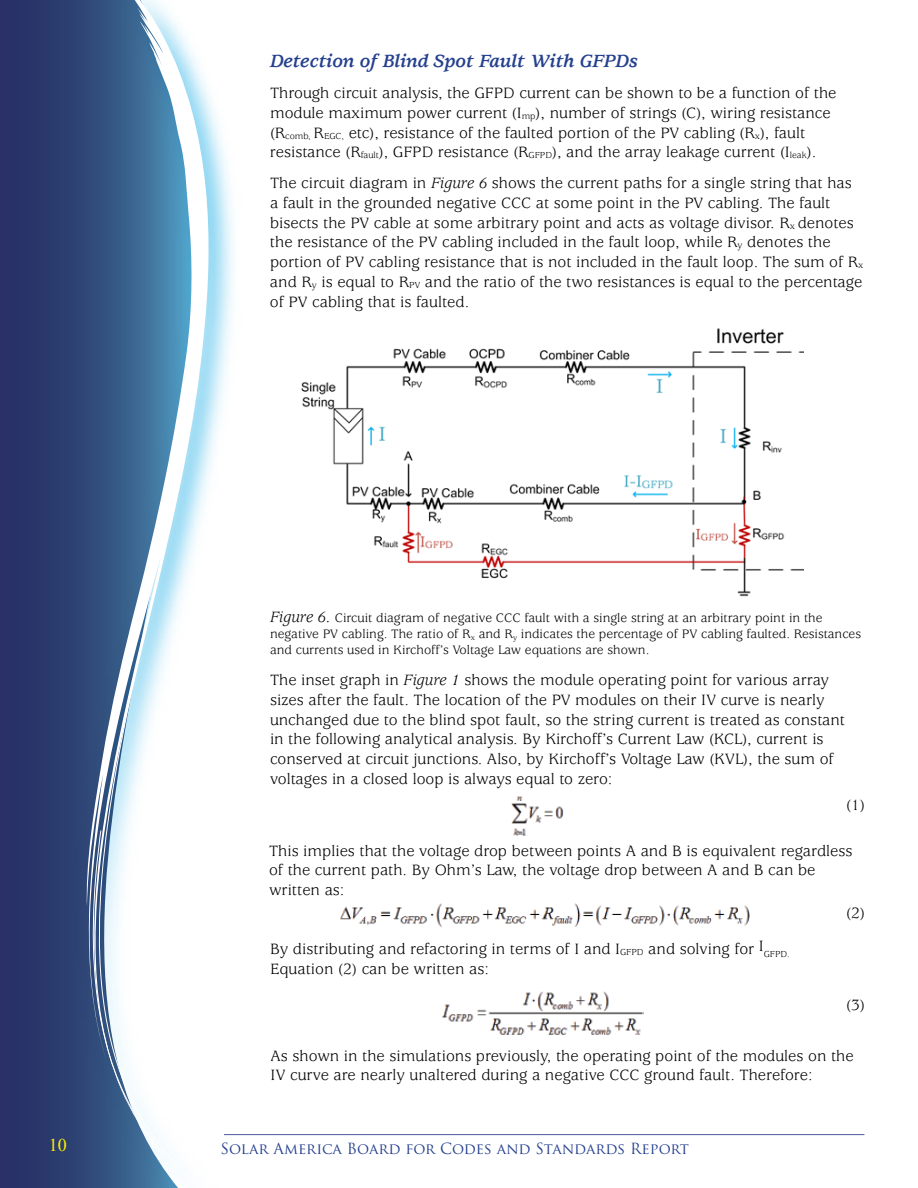
<style>
.page{position:relative;width:918px;height:1188px;background:#fff}
.page>*{position:absolute;margin:0;border:0;box-sizing:border-box;transform-origin:0 0}
.t1{font:italic 700 19.5px "Usherwood";color:#25408f}
.t2{font:18px "Times New Roman";color:#fff200}
.t3{font:16.5px/19.8px "Usherwood";color:#000}
.t4{font:15px "Trajan Pro";color:#25408f}
.t5{font:13.5px/16.2px "Usherwood";color:#000}
.s1{font-size:9.6px}
.s2{font-style:italic}
.s3{font-style:italic;font-size:16.5px}
</style>
<div class="page">
<svg style="left:0;top:0;width:333px;height:1188px"></svg>
<img style="left:70px;top:0;width:202px;height:1188px">
<svg style="left:86px;top:0;width:123px;height:1179px"></svg>
<svg style="left:164px;top:43px;width:12px;height:30px"></svg>
<svg style="left:97px;top:609px;width:137px;height:579px"></svg>
<svg style="left:92px;top:830px;width:74px;height:327px"></svg>
<hr style="left:224px;top:1134px;width:640px;height:1px;background:#6269a7">
<img style="left:301px;top:322px;width:503px;height:275px">
<img style="left:511px;top:796px;width:52px;height:39px">
<img style="left:340px;top:903px;width:410px;height:24px">
<img style="left:442px;top:991px;width:201px;height:44px">
<p class="t1" style="left:270px;top:51px;width:370px">Detection of Blind Spot Fault With GFPDs</p>
<p class="t3" style="left:270px;top:84px;width:568px">Through circuit analysis, the GFPD current can be shown to be a function of the module maximum power current (I<span class="s1">mp</span>), number of strings (C), wiring resistance (R<span class="s1">comb,</span> R<span class="s1">EGC,</span> etc), resistance of the faulted portion of the PV cabling (R<span class="s1">x</span>), fault resistance (R<span class="s1">fault</span>), GFPD resistance (R<span class="s1">GFPD</span>), and the array leakage current (I<span class="s1">leak</span>).</p>
<p class="t3" style="left:270px;top:174px;width:595px">The circuit diagram in <span class="s2">Figure 6</span> shows the current paths for a single string that has a fault in the grounded negative CCC at some point in the PV cabling. The fault bisects the PV cable at some arbitrary point and acts as voltage divisor. R<span class="s1">x</span> denotes the resistance of the PV cabling included in the fault loop, while R<span class="s1">y</span> denotes the portion of PV cabling resistance that is not included in the fault loop. The sum of R<span class="s1">x </span>and R<span class="s1">y</span> is equal to R<span class="s1">PV</span> and the ratio of the two resistances is equal to the percentage of PV cabling that is faulted.</p>
<p class="t5" style="left:270px;top:610px;width:593px"><span class="s3">Figure 6.</span> Circuit diagram of negative CCC fault with a single string at an arbitrary point in the negative PV cabling. The ratio of R<sub>x</sub> and R<sub>y</sub> indicates the percentage of PV cabling faulted. Resistances and currents used in Kirchoff’s Voltage Law equations are shown.</p>
<p class="t3" style="left:270px;top:671px;width:577px">The inset graph in <span class="s2">Figure 1</span> shows the module operating point for various array sizes after the fault. The location of the PV modules on their IV curve is nearly unchanged due to the blind spot fault, so the string current is treated as constant in the following analytical analysis. By Kirchoff’s Current Law (KCL), current is conserved at circuit junctions. Also, by Kirchoff’s Voltage Law (KVL), the sum of voltages in a closed loop is always equal to zero:</p>
<p class="t3" style="left:846px;top:795px;width:20px">(1)</p>
<p class="t3" style="left:269px;top:841px;width:585px">This implies that the voltage drop between points A and B is equivalent regardless of the current path. By Ohm’s Law, the voltage drop between A and B can be written as:</p>
<p class="t3" style="left:846px;top:903px;width:20px">(2)</p>
<p class="t3" style="left:270px;top:940px;width:521px">By distributing and refactoring in terms of I and I<span class="s1">GFPD</span> and solving for I<sub>GFPD.<br></sub>Equation (2) can be written as:</p>
<p class="t3" style="left:846px;top:996px;width:20px">(3)</p>
<p class="t3" style="left:271px;top:1046px;width:585px">As shown in the simulations previously, the operating point of the modules on the<br>IV curve are nearly unaltered during a negative CCC ground fault. Therefore:</p>
<p class="t2" style="left:49px;top:1133px;width:19px">10</p>
<p class="t4" style="left:221px;top:1139px;width:470px">Solar America Board for Codes and Standards Report</p>
</div>
